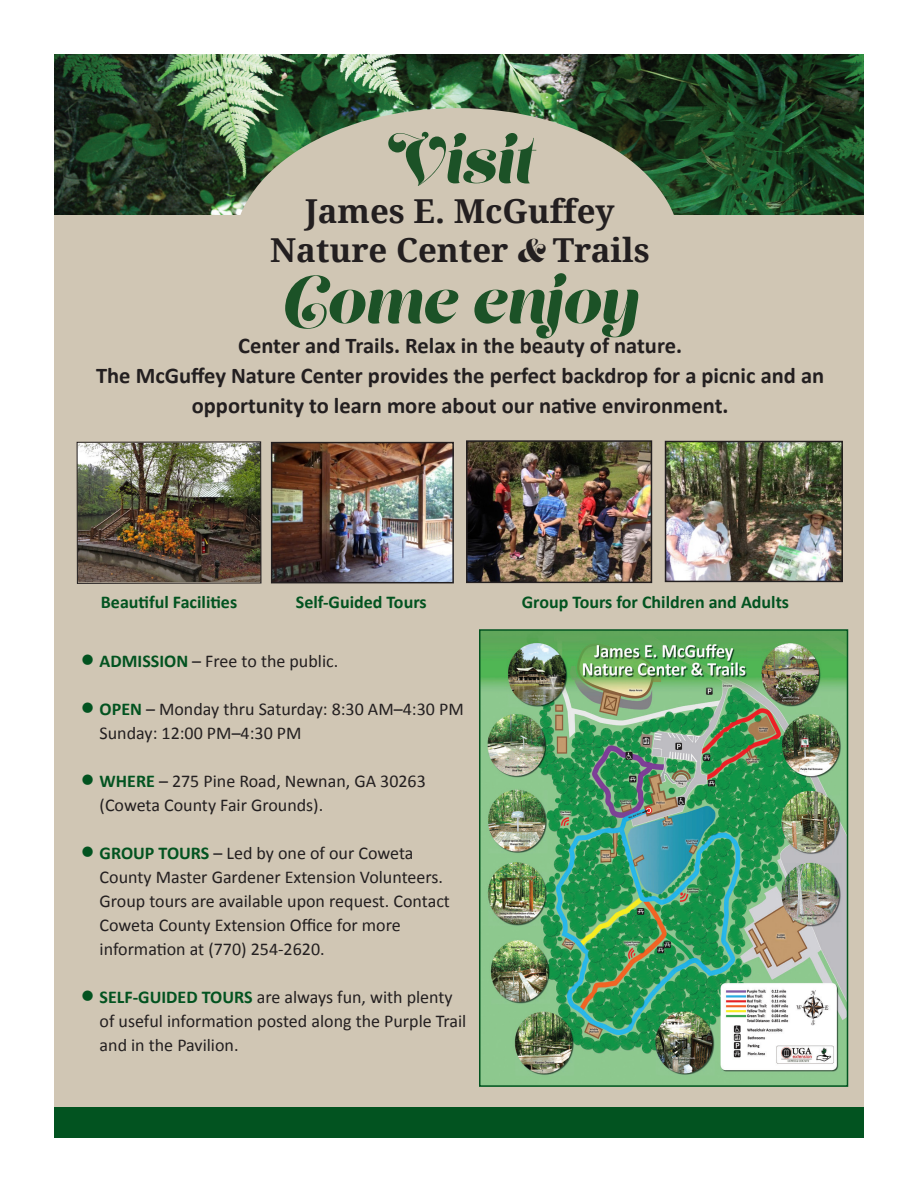
<style>
.page{position:relative;width:918px;height:1188px;background:#fff}
.page>*{position:absolute;margin:0;border:0;box-sizing:border-box;transform-origin:0 0}
.t1{font:63px "Lust Script";color:#1c5227}
.t2{font:700 33px "Droid Serif";color:#231f20}
.t3{font:700 22.5px/30px "Calibri";color:#231f20;text-align:center}
.t4{font:18px/24px "Calibri";color:#231f20}
.t5{font:700 18px "Calibri";color:#025320}
.s1{font-family:"Lust Script";font-weight:400}
.s2{font-size:33px;color:#025320}
.s3{font-weight:700;color:#025320}
</style>
<div class="page">
<div style="left:54px;top:198px;width:810px;height:917px;background:#d0c6b4"></div>
<img style="left:54px;top:54px;width:810px;height:160px">
<div style="left:233px;top:108px;width:448px;height:285px;background:#d0c6b4;border-radius:50%"></div>
<div style="left:54px;top:1107px;width:810px;height:31px;background:#025320"></div>
<img style="left:482px;top:632px;width:363px;height:452px">
<div style="left:479px;top:629px;width:369px;height:458px;border:2px solid #025320"></div>
<img style="left:469px;top:443px;width:180px;height:137px">
<div style="left:466px;top:440px;width:186px;height:143px;border:2px solid #231f20"></div>
<img style="left:668px;top:444px;width:172px;height:135px">
<div style="left:665px;top:441px;width:178px;height:141px;border:2px solid #231f20"></div>
<img style="left:274px;top:445px;width:177px;height:135px">
<div style="left:271px;top:442px;width:183px;height:141px;border:2px solid #231f20"></div>
<img style="left:79px;top:444px;width:180px;height:138px">
<div style="left:77px;top:442px;width:184px;height:142px;border:1px solid #231f20"></div>
<p class="t1" style="left:388px;top:120px;width:145px">Visit</p>
<p class="t2" style="left:306px;top:188px;width:311px">James E. McGuffey</p>
<p class="t2" style="left:270px;top:227px;width:381px">Nature Center <span class="s1">&amp;</span> Trails</p>
<p class="t1" style="left:282px;top:260px;width:358px">Come enjoy</p>
<p class="t3" style="left:238px;top:330px;width:445px">Center and Trails. Relax in the beauty of nature.</p>
<p class="t3" style="left:96px;top:360px;width:730px">The McGuffey Nature Center provides the perfect backdrop for a picnic and an opportunity to learn more about our native environment.</p>
<p class="t5" style="left:101px;top:589px;width:138px">Beautiful Facilities</p>
<p class="t5" style="left:296px;top:589px;width:132px">Self-Guided Tours</p>
<p class="t5" style="left:522px;top:589px;width:269px">Group Tours for Children and Adults</p>
<p class="t4" style="left:79px;top:648px;width:260px"><span class="s2">•</span> <span class="s3">ADMISSION</span> – Free to the public.</p>
<p class="t4" style="left:79px;top:696px;width:386px"><span class="s2">•</span> <span class="s3">OPEN</span> – Monday thru Saturday: 8:30 AM–4:30 PM</p>
<p class="t4" style="left:100px;top:720px;width:203px">Sunday: 12:00 PM–4:30 PM</p>
<p class="t4" style="left:100px;top:768px;width:328px;text-indent:-20px"><span class="s2">•</span> <span class="s3">WHERE</span> – 275 Pine Road, Newnan, GA 30263 (Coweta County Fair Grounds).</p>
<p class="t4" style="left:100px;top:840px;width:352px;text-indent:-20px"><span class="s2">•</span> <span class="s3">GROUP TOURS</span> – Led by one of our Coweta County Master Gardener Extension Volunteers.<br>Group tours are available upon request. Contact Coweta County Extension Office for more information at (770) 254-2620.</p>
<p class="t4" style="left:100px;top:984px;width:368px;text-indent:-20px"><span class="s2">•</span> <span class="s3">SELF-GUIDED TOURS</span> are always fun, with plenty of useful information posted along the Purple Trail and in the Pavilion.</p>
</div>
